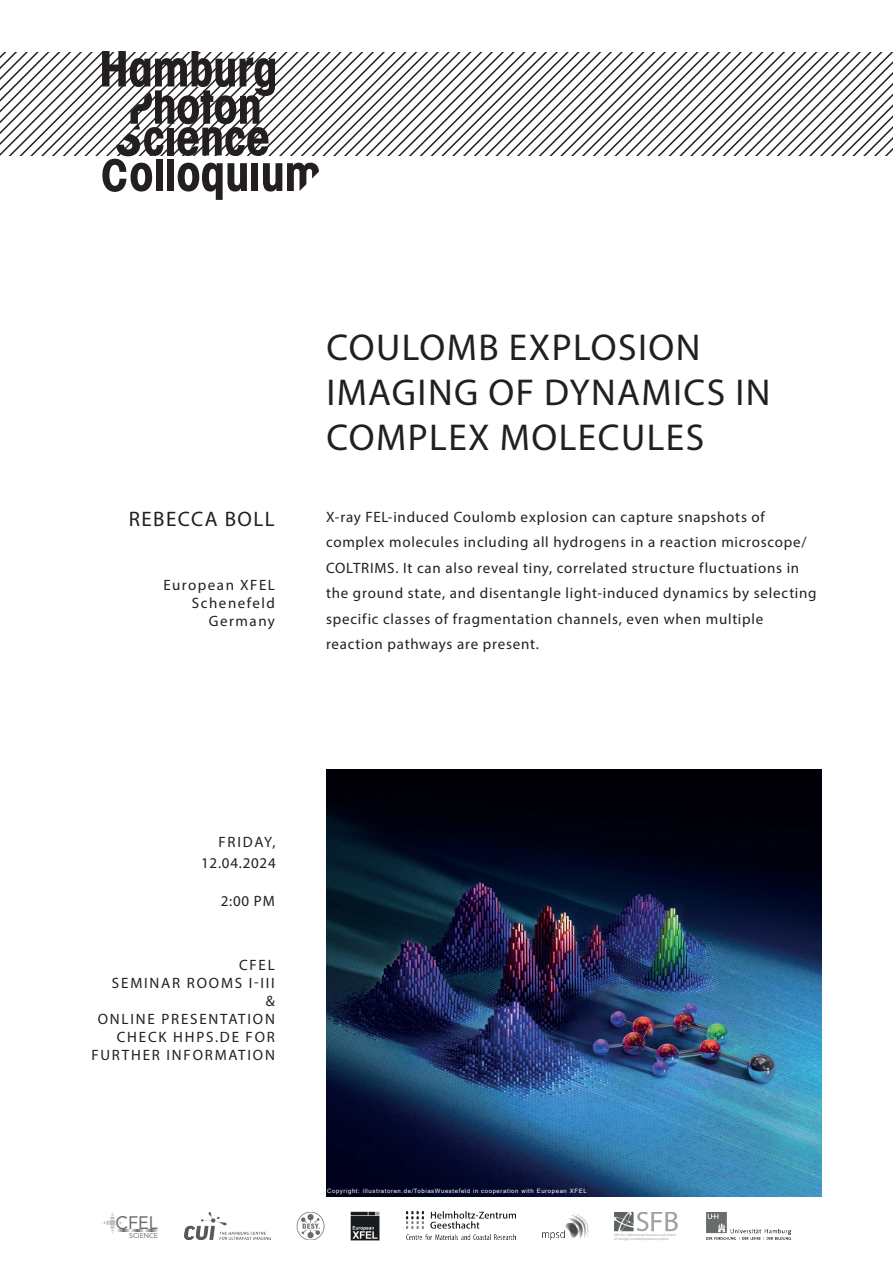
<style>
.page{position:relative;width:893px;height:1263px;background:#fff}
.page>*{position:absolute;margin:0;border:0;box-sizing:border-box;transform-origin:0 0}
.t1{font:37.5px/45px "Myriad Pro";letter-spacing:.04em;color:#231f20}
.t2{font:21px "Myriad Pro";letter-spacing:.07em;color:#231f20}
.t3{font:18px "Avenir LT Std";color:#6c6d70}
.t4{font:15px/25.5px "Myriad Pro";letter-spacing:.05em;color:#231f20;text-align:right}
.t5{font:15px/18px "Myriad Pro";letter-spacing:.12em;color:#231f20;text-align:right}
.t6{font:15px/18px "Myriad Pro";letter-spacing:.1em;color:#231f20;text-align:right}
.t7{font:6.9px "Avenir LT Std";color:#6c6d70}
.t8{font:6px "Arial";letter-spacing:.1em;color:#fff}
</style>
<div class="page">
<img style="left:326px;top:770px;width:496px;height:427px">
<svg style="left:0;top:52px;width:893px;height:104px"></svg>
<svg style="left:102px;top:51px;width:217px;height:149px"></svg>
<svg style="left:102px;top:1212px;width:56px;height:21px"></svg>
<img style="left:184px;top:1212px;width:86px;height:28px">
<img style="left:297px;top:1212px;width:28px;height:28px">
<img style="left:351px;top:1211px;width:29px;height:29px">
<img style="left:615px;top:1212px;width:63px;height:29px">
<img style="left:707px;top:1212px;width:84px;height:27px">
<img style="left:542px;top:1212px;width:46px;height:27px">
<img style="left:406px;top:1211px;width:110px;height:28px">
<h2 class="t2" style="left:129px;top:506px;width:148px">REBECCA BOLL</h2>
<p class="t6" style="left:163px;top:575px;width:113px">European XFEL<br>Schenefeld<br>Germany</p>
<h1 class="t1" style="left:326px;top:324px;width:446px">COULOMB EXPLOSION<br>IMAGING OF DYNAMICS IN<br>COMPLEX MOLECULES</h1>
<p class="t4" style="left:326px;top:504px;width:492px;text-align:left">X-ray FEL-induced Coulomb explosion can capture snapshots of complex molecules including all hydrogens in a reaction microscope/ COLTRIMS. It can also reveal tiny, correlated structure fluctuations in the ground state, and disentangle light-induced dynamics by selecting specific classes of fragmentation channels, even when multiple reaction pathways are present.</p>
<p class="t4" style="left:201px;top:831px;width:76px;line-height:21px">FRIDAY,<br>12.04.2024</p>
<p class="t4" style="left:221px;top:888px;width:56px">2:00 PM</p>
<p class="t5" style="left:91px;top:956px;width:185px">CFEL<br>SEMINAR ROOMS I-III<br>&amp;<br>ONLINE PRESENTATION<br>CHECK HHPS.DE FOR<br>FURTHER INFORMATION</p>
<p class="t3" style="left:115px;top:1212px;width:44px">CFEL</p>
<p class="t7" style="left:129px;top:1232px;width:30px">SCIENCE</p>
<p class="t8" style="left:327px;top:1187px;width:261px">Copyright: illustratoren.de/TobiasWuestefeld in cooperation with European XFEL</p>
</div>
